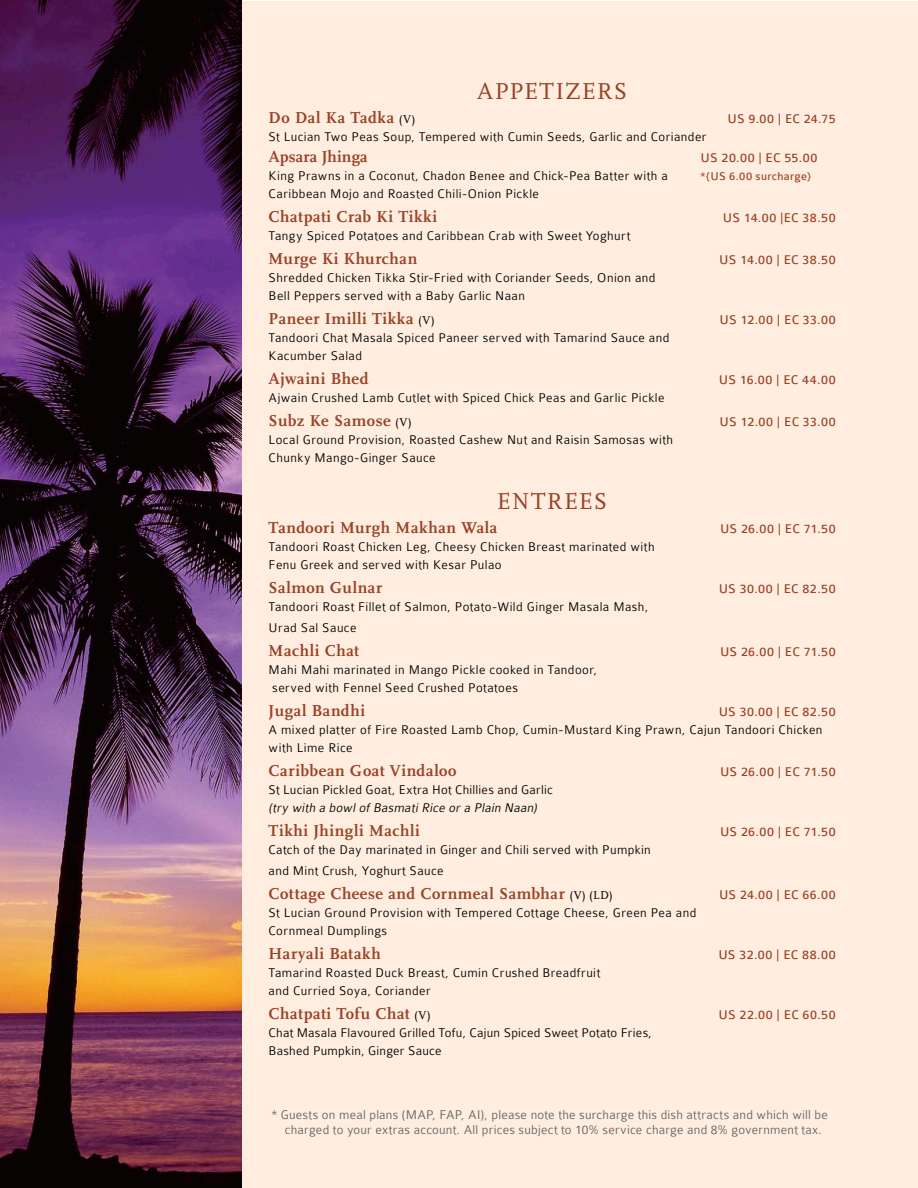
<style>
.page{position:relative;width:918px;height:1188px;background:#fff}
.page>*{position:absolute;margin:0;border:0;box-sizing:border-box;transform-origin:0 0}
.t1{font:24px "FF Scala";letter-spacing:.04em;color:#994227}
.t2{font:700 16.5px "FF Scala";letter-spacing:.035em;color:#994227}
.t3{font:700 16.5px "FF Scala";letter-spacing:.01em;color:#994227}
.t4{font:300 13.5px/18px "Colaborate";letter-spacing:.03em;color:#000}
.t5{font:13.5px "Colaborate";letter-spacing:.02em;color:#994227}
.t6{font:300 13.5px/15px "Colaborate";letter-spacing:.02em;color:#626366;text-align:center}
.t7{font:italic 300 13.5px "Colaborate";color:#000}
.t8{font:13.5px "Colaborate";letter-spacing:.04em;color:#994227}
.t9{font:12px "Colaborate";letter-spacing:.015em;color:#994227}
.s1{font-weight:400;font-size:12px;color:#000}
</style>
<div class="page">
<div style="left:219px;top:1px;width:699px;height:1186px;background:#ffeedf"></div>
<img style="left:0;top:0;width:242px;height:1188px">
<h1 class="t1" style="left:477px;top:78px;width:152px">APPETIZERS</h1>
<p class="t2" style="left:269px;top:108px;width:148px">Do Dal Ka Tadka <span class="s1">(V)</span></p>
<p class="t5" style="left:728px;top:112px;width:110px">US 9.00 | EC 24.75</p>
<p class="t4" style="left:269px;top:128px;width:439px">St Lucian Two Peas Soup, Tempered with Cumin Seeds, Garlic and Coriander</p>
<p class="t3" style="left:269px;top:147px;width:101px">Apsara Jhinga</p>
<p class="t5" style="left:701px;top:151px;width:118px">US 20.00 | EC 55.00</p>
<p class="t4" style="left:269px;top:167px;width:401px">King Prawns in a Coconut, Chadon Benee and Chick-Pea Batter with a</p>
<p class="t9" style="left:701px;top:170px;width:112px">*{US 6.00 surcharge}</p>
<p class="t4" style="left:269px;top:185px;width:272px">Caribbean Mojo and Roasted Chili-Onion Pickle</p>
<p class="t2" style="left:269px;top:207px;width:170px">Chatpati Crab Ki Tikki</p>
<p class="t5" style="left:723px;top:211px;width:114px">US 14.00 |EC 38.50</p>
<p class="t4" style="left:269px;top:227px;width:363px">Tangy Spiced Potatoes and Caribbean Crab with Sweet Yoghurt</p>
<p class="t2" style="left:269px;top:249px;width:150px">Murge Ki Khurchan</p>
<p class="t5" style="left:719px;top:253px;width:118px">US 14.00 | EC 38.50</p>
<p class="t4" style="left:269px;top:269px;width:388px">Shredded Chicken Tikka Stir-Fried with Coriander Seeds, Onion and<br>Bell Peppers served with a Baby Garlic Naan</p>
<p class="t2" style="left:269px;top:309px;width:168px">Paneer Imilli Tikka <span class="s1">(V)</span></p>
<p class="t5" style="left:720px;top:313px;width:117px">US 12.00 | EC 33.00</p>
<p class="t4" style="left:269px;top:329px;width:402px">Tandoori Chat Masala Spiced Paneer served with Tamarind Sauce and<br>Kacumber Salad</p>
<p class="t2" style="left:269px;top:369px;width:101px">Ajwaini Bhed</p>
<p class="t5" style="left:719px;top:373px;width:118px">US 16.00 | EC 44.00</p>
<p class="t4" style="left:269px;top:389px;width:398px">Ajwain Crushed Lamb Cutlet with Spiced Chick Peas and Garlic Pickle</p>
<p class="t2" style="left:269px;top:411px;width:145px">Subz Ke Samose <span class="s1">(V)</span></p>
<p class="t5" style="left:720px;top:415px;width:117px">US 12.00 | EC 33.00</p>
<p class="t4" style="left:269px;top:431px;width:406px">Local Ground Provision, Roasted Cashew Nut and Raisin Samosas with<br>Chunky Mango-Ginger Sauce</p>
<h1 class="t1" style="left:497px;top:488px;width:112px">ENTREES</h1>
<p class="t2" style="left:269px;top:518px;width:230px">Tandoori Murgh Makhan Wala</p>
<p class="t5" style="left:720px;top:521px;width:117px">US 26.00 | EC 71.50</p>
<p class="t4" style="left:269px;top:537px;width:388px">Tandoori Roast Chicken Leg, Cheesy Chicken Breast marinated with<br>Fenu Greek and served with Kesar Pulao</p>
<p class="t2" style="left:269px;top:578px;width:115px">Salmon Gulnar</p>
<p class="t5" style="left:719px;top:581px;width:118px">US 30.00 | EC 82.50</p>
<p class="t4" style="left:269px;top:596px;width:381px;line-height:21px">Tandoori Roast Fillet of Salmon, Potato-Wild Ginger Masala Mash,<br>Urad Sal Sauce</p>
<p class="t2" style="left:269px;top:641px;width:92px">Machli Chat</p>
<p class="t5" style="left:720px;top:644px;width:117px">US 26.00 | EC 71.50</p>
<p class="t4" style="left:269px;top:660px;width:330px">Mahi Mahi marinated in Mango Pickle cooked in Tandoor, served with Fennel Seed Crushed Potatoes</p>
<p class="t2" style="left:269px;top:701px;width:98px">Jugal Bandhi</p>
<p class="t5" style="left:719px;top:704px;width:118px">US 30.00 | EC 82.50</p>
<p class="t4" style="left:269px;top:720px;width:555px">A mixed platter of Fire Roasted Lamb Chop, Cumin-Mustard King Prawn, Cajun Tandoori Chicken with Lime Rice</p>
<p class="t2" style="left:269px;top:761px;width:189px">Caribbean Goat Vindaloo</p>
<p class="t5" style="left:720px;top:764px;width:117px">US 26.00 | EC 71.50</p>
<p class="t4" style="left:269px;top:780px;width:286px">St Lucian Pickled Goat, Extra Hot Chillies and Garlic</p>
<p class="t7" style="left:269px;top:800px;width:272px">(try with a bowl of Basmati Rice or a Plain Naan)</p>
<p class="t2" style="left:269px;top:821px;width:153px">Tikhi Jhingli Machli</p>
<p class="t5" style="left:720px;top:824px;width:117px">US 26.00 | EC 71.50</p>
<p class="t4" style="left:269px;top:839px;width:384px;line-height:21px">Catch of the Day marinated in Ginger and Chili served with Pumpkin and Mint Crush, Yoghurt Sauce</p>
<p class="t2" style="left:269px;top:884px;width:346px">Cottage Cheese and Cornmeal Sambhar <span class="s1">(V) (LD)</span></p>
<p class="t5" style="left:719px;top:887px;width:118px">US 24.00 | EC 66.00</p>
<p class="t4" style="left:269px;top:903px;width:429px">St Lucian Ground Provision with Tempered Cottage Cheese, Green Pea and<br>Cornmeal Dumplings</p>
<p class="t2" style="left:269px;top:944px;width:114px">Haryali Batakh</p>
<p class="t5" style="left:718px;top:947px;width:119px">US 32.00 | EC 88.00</p>
<p class="t4" style="left:269px;top:963px;width:333px">Tamarind Roasted Duck Breast, Cumin Crushed Breadfruit and Curried Soya, Coriander</p>
<p class="t2" style="left:269px;top:1004px;width:164px">Chatpati Tofu Chat <span class="s1">(V)</span></p>
<p class="t8" style="left:719px;top:1007px;width:119px">US 22.00 | EC 60.50</p>
<p class="t4" style="left:269px;top:1023px;width:385px">Chat Masala Flavoured Grilled Tofu, Cajun Spiced Sweet Potato Fries,<br>Bashed Pumpkin, Ginger Sauce</p>
<p class="t6" style="left:272px;top:1107px;width:558px">* Guests on meal plans (MAP, FAP, AI), please note the surcharge this dish attracts and which will be charged to your extras account. All prices subject to 10% service charge and 8% government tax.</p>
</div>
